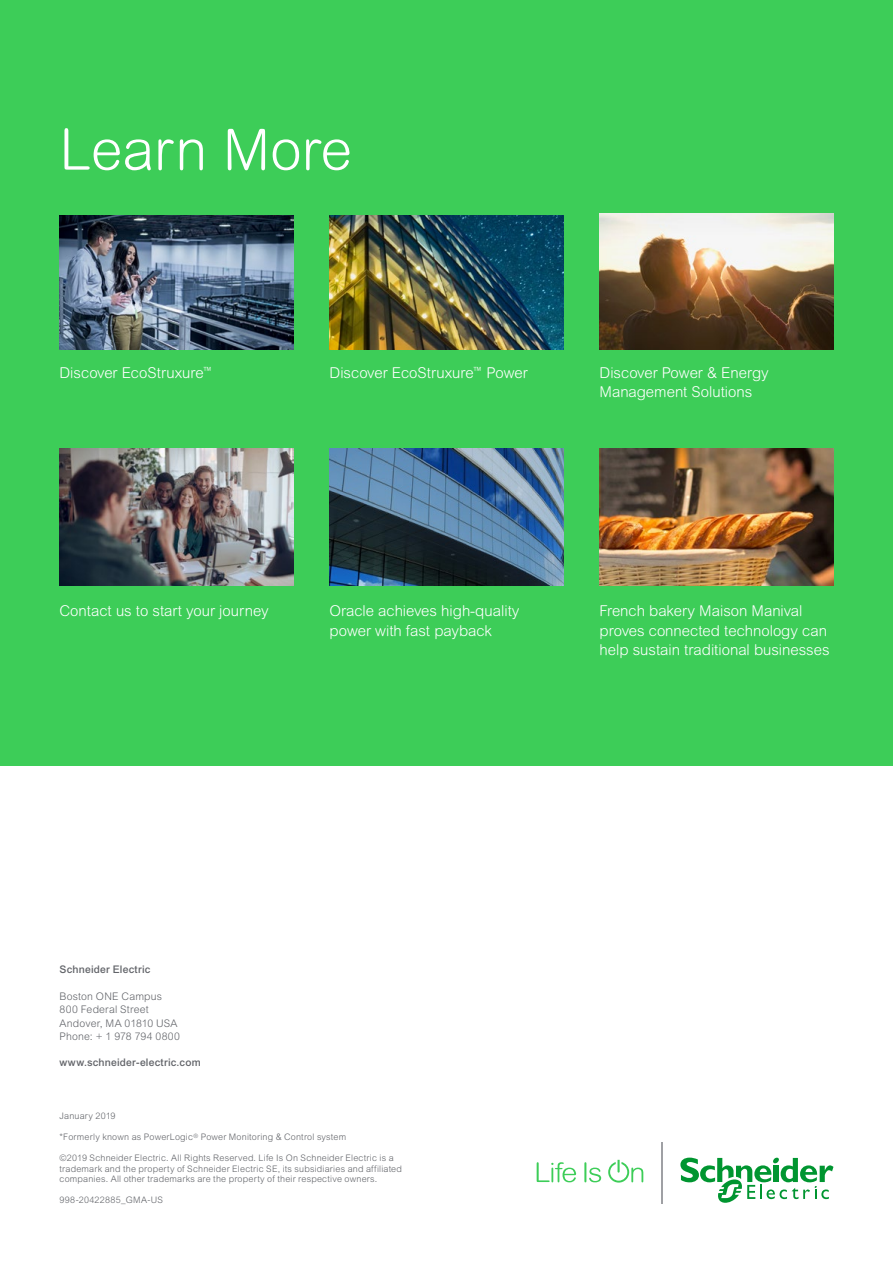
<style>
.page{position:relative;width:893px;height:1263px;background:#fff}
.page>*{position:absolute;margin:0;border:0;box-sizing:border-box;transform-origin:0 0}
.t1{font:300 57px "Arial Rounded MT Std";color:#fff}
.t2{font:300 15px/19.5px "Arial Rounded MT Std";color:#fff}
.t3{font:300 10.5px/13.5px "Arial MT Std";letter-spacing:.015em;color:#626469}
.t4{font:500 10.5px "Arial MT Std";letter-spacing:.02em;color:#626469}
.t5{font:300 9px/10.5px "Arial MT Std";letter-spacing:.02em;color:#626469}
</style>
<div class="page">
<div style="left:0;top:0;width:893px;height:765px;background:#3dcd58"></div>
<img style="left:330px;top:449px;width:233px;height:136px">
<img style="left:600px;top:449px;width:233px;height:136px">
<img style="left:600px;top:214px;width:233px;height:136px">
<img style="left:330px;top:215px;width:233px;height:135px">
<img style="left:60px;top:215px;width:233px;height:135px">
<img style="left:60px;top:449px;width:233px;height:136px">
<svg style="left:537px;top:1162px;width:39px;height:20px"></svg>
<svg style="left:584px;top:1162px;width:17px;height:20px"></svg>
<svg style="left:608px;top:1160px;width:35px;height:22px"></svg>
<svg style="left:680px;top:1157px;width:153px;height:46px"></svg>
<hr style="left:661px;top:1142px;width:1px;height:61px;background:#9fa0a4">
<h1 class="t1" style="left:60px;top:117px;width:294px">Learn More</h1>
<h2 class="t2" style="left:60px;top:363px;width:154px">Discover EcoStruxure<sup>™</sup></h2>
<h2 class="t2" style="left:330px;top:363px;width:200px">Discover EcoStruxure<sup>™</sup> Power</h2>
<h2 class="t2" style="left:600px;top:363px;width:171px">Discover Power &amp; Energy<br>Management Solutions</h2>
<h2 class="t2" style="left:60px;top:601px;width:211px">Contact us to start your journey</h2>
<h2 class="t2" style="left:330px;top:601px;width:191px">Oracle achieves high-quality power with fast payback</h2>
<h2 class="t2" style="left:600px;top:601px;width:231px">French bakery Maison Manival proves connected technology can help sustain traditional businesses</h2>
<p class="t4" style="left:60px;top:963px;width:92px">Schneider Electric</p>
<p class="t3" style="left:60px;top:990px;width:122px">Boston ONE Campus<br>800 Federal Street<br>Andover, MA 01810 USA<br>Phone: + 1 978 794 0800</p>
<p class="t4" style="left:60px;top:1056px;width:143px">www.schneider-electric.com</p>
<p class="t5" style="left:60px;top:1111px;width:58px">January 2019</p>
<p class="t5" style="left:60px;top:1132px;width:288px">*Formerly known as PowerLogic<sup>®</sup> Power Monitoring &amp; Control system</p>
<p class="t5" style="left:60px;top:1153px;width:344px">©2019 Schneider Electric. All Rights Reserved. Life Is On Schneider Electric is a trademark and the property of Schneider Electric SE, its subsidiaries and affiliated companies. All other trademarks are the property of their respective owners.</p>
<p class="t5" style="left:60px;top:1195px;width:105px">998-20422885_GMA-US</p>
</div>
